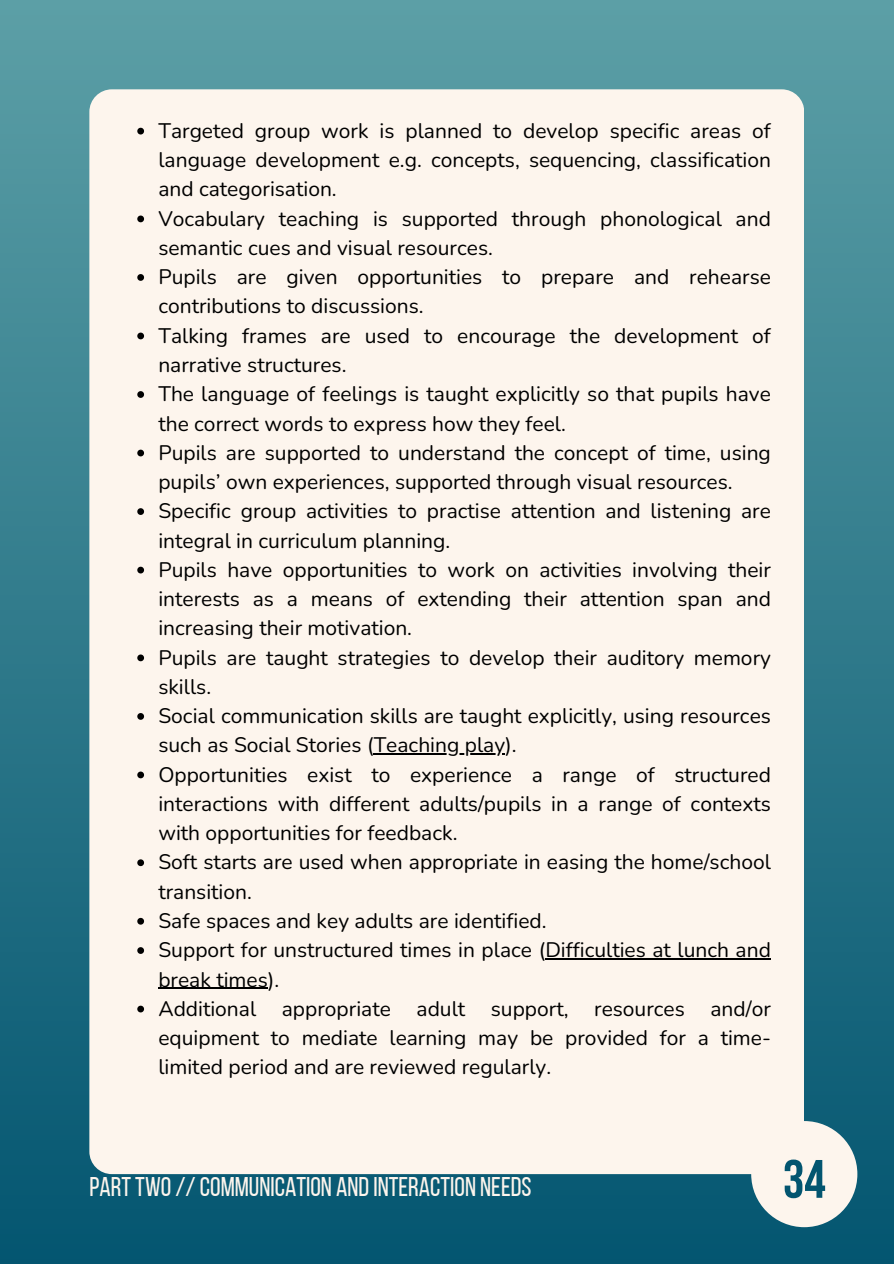
<style>
.page{position:relative;width:894px;height:1264px;background:#fff}
.page>*{position:absolute;margin:0;border:0;box-sizing:border-box;transform-origin:0 0}
.t1{font:700 54px "Bebas Neue";color:#035570}
.t2{font:27px "Bebas Neue";color:#fdf5ed}
.t3{font:21px/29.2px "Nunito";color:#000}
</style>
<div class="page">
<div style="left:0;top:0;width:893px;height:1263px;background:linear-gradient(to bottom,#5c9fa6,#045670)"></div>
<div style="left:89px;top:89px;width:715px;height:1085px;background:#fdf5ed;border-radius:22px"></div>
<div style="left:751px;top:1120px;width:106px;height:107px;background:#fdf5ed;border-radius:50%"></div>
<svg style="left:137px;top:128px;width:7px;height:6px"></svg>
<svg style="left:137px;top:215px;width:7px;height:7px"></svg>
<svg style="left:137px;top:274px;width:7px;height:7px"></svg>
<svg style="left:137px;top:332px;width:7px;height:7px"></svg>
<svg style="left:137px;top:391px;width:7px;height:7px"></svg>
<svg style="left:137px;top:449px;width:7px;height:7px"></svg>
<svg style="left:137px;top:508px;width:7px;height:7px"></svg>
<svg style="left:137px;top:566px;width:7px;height:7px"></svg>
<svg style="left:137px;top:654px;width:7px;height:7px"></svg>
<svg style="left:137px;top:713px;width:7px;height:6px"></svg>
<hr style="left:373px;top:753px;width:132px;height:1px;background:#000">
<svg style="left:137px;top:771px;width:7px;height:7px"></svg>
<svg style="left:137px;top:859px;width:7px;height:7px"></svg>
<svg style="left:137px;top:917px;width:7px;height:7px"></svg>
<svg style="left:137px;top:947px;width:7px;height:6px"></svg>
<hr style="left:545px;top:958px;width:225px;height:1px;background:#000">
<hr style="left:158px;top:987px;width:110px;height:1px;background:#000">
<svg style="left:137px;top:1005px;width:7px;height:7px"></svg>
<p class="t3" style="left:158px;top:116px;width:614px;text-align:justify">Targeted group work is planned to develop specific areas of language development e.g. concepts, sequencing, classification and categorisation.</p>
<p class="t3" style="left:158px;top:204px;width:614px">Vocabulary teaching is supported through phonological and semantic cues and visual resources.</p>
<p class="t3" style="left:158px;top:263px;width:614px">Pupils are given opportunities to prepare and rehearse contributions to discussions.</p>
<p class="t3" style="left:158px;top:321px;width:614px">Talking frames are used to encourage the development of narrative structures.</p>
<p class="t3" style="left:158px;top:380px;width:614px">The language of feelings is taught explicitly so that pupils have the correct words to express how they feel.</p>
<p class="t3" style="left:158px;top:438px;width:614px">Pupils are supported to understand the concept of time, using pupils’ own experiences, supported through visual resources.</p>
<p class="t3" style="left:158px;top:497px;width:614px">Specific group activities to practise attention and listening are integral in curriculum planning.</p>
<p class="t3" style="left:158px;top:555px;width:614px;text-align:justify">Pupils have opportunities to work on activities involving their interests as a means of extending their attention span and increasing their motivation.</p>
<p class="t3" style="left:158px;top:643px;width:614px">Pupils are taught strategies to develop their auditory memory skills.</p>
<p class="t3" style="left:158px;top:701px;width:614px">Social communication skills are taught explicitly, using resources such as Social Stories (Teaching play).</p>
<p class="t3" style="left:158px;top:760px;width:614px">Opportunities exist to experience a range of structured interactions with different adults/pupils in a range of contexts</p>
<p class="t3" style="left:158px;top:818px;width:614px">with opportunities for feedback.<br>Soft starts are used when appropriate in easing the home/school transition.</p>
<p class="t3" style="left:158px;top:906px;width:389px">Safe spaces and key adults are identified.</p>
<p class="t3" style="left:158px;top:935px;width:614px">Support for unstructured times in place (Difficulties at lunch and break times).</p>
<p class="t3" style="left:158px;top:994px;width:614px;text-align:justify">Additional appropriate adult support, resources and/or equipment to mediate learning may be provided for a time&shy;limited period and are reviewed regularly.</p>
<h1 class="t2" style="left:89px;top:1175px;width:443px">PARTTWO//COMMUNICATION ANDINTERACTION NEEDS</h1>
<p class="t1" style="left:782px;top:1157px;width:44px">34</p>
</div>
